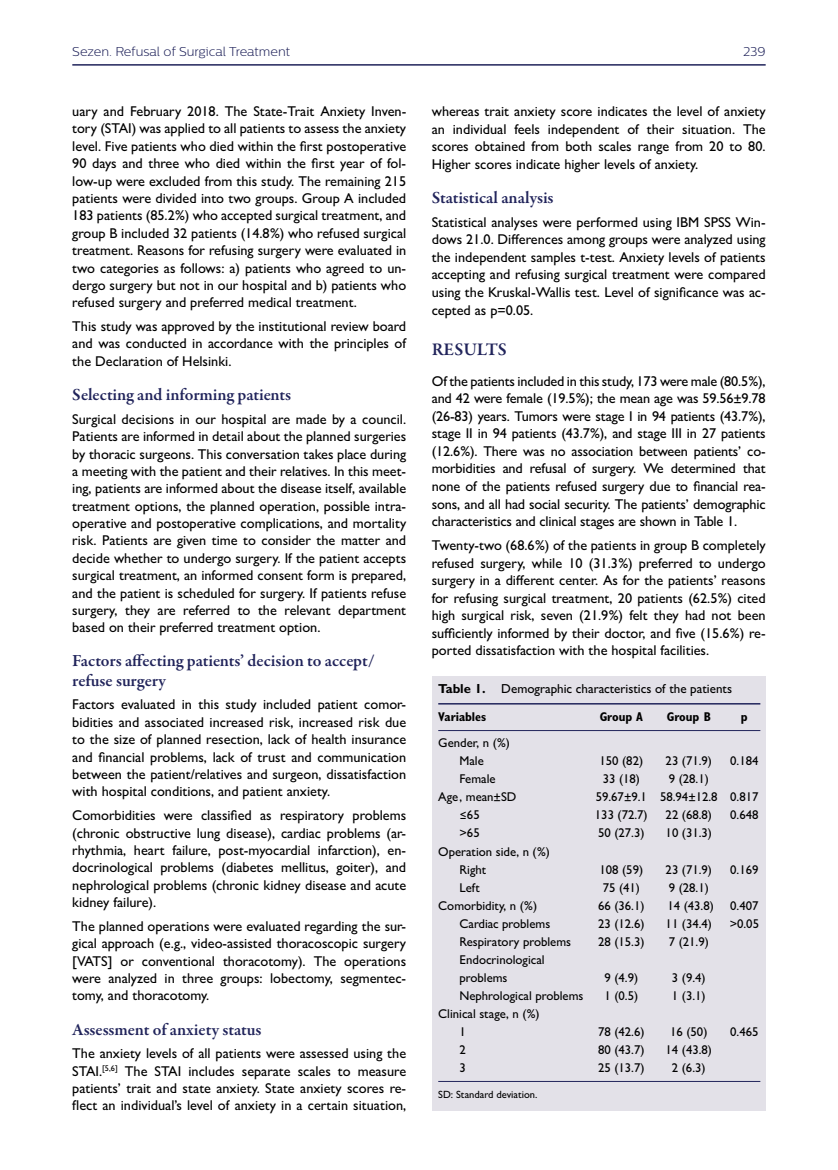
<style>
.page{position:relative;width:838px;height:1170px;background:#fff}
.page>*{position:absolute;margin:0;border:0;box-sizing:border-box;transform-origin:0 0}
.t1{font:600 18px "Garamond Premr Pro";letter-spacing:-.005em;color:#21245b}
.t2{font:600 17.25px/19.2px "Garamond Premr Pro";letter-spacing:-.005em;color:#21245b}
.t3{font:500 14.25px/17.4px "Gill Sans MT Pro";color:#000;text-align:justify}
.t4{font:500 13.05px "Gill Sans MT Pro";color:#000}
.t5{font:500 12.75px/18px "Gill Sans MT Pro";color:#000}
.t6{font:300 12.75px "Centrale Sans";color:#21245b}
.t7{font:700 condensed 12.75px "Gill Sans MT Pro";color:#000}
.t8{font:500 10.5px "Gill Sans MT Pro";color:#000}
.s1{font-weight:700}
</style>
<div class="page">
<div style="left:432px;top:676px;width:333px;height:434px;background:#e3e1e8"></div>
<hr style="left:438px;top:703px;width:322px;height:1px;background:#21245b">
<hr style="left:438px;top:730px;width:322px;height:1px;background:#21245b">
<hr style="left:438px;top:1080px;width:322px;height:1px;background:#21245b">
<hr style="left:72px;top:64px;width:693px;height:2px;background:#21245b">
<p class="t6" style="left:72px;top:45px;width:219px">Sezen. Refusal of Surgical Treatment</p>
<p class="t6" style="left:743px;top:45px;width:24px">239</p>
<p class="t3" style="left:72px;top:102px;width:335px">uary and February 2018. The State-Trait Anxiety Inven&shy;tory (STAI) was applied to all patients to assess the anxiety level. Five patients who died within the first postoperative 90 days and three who died within the first year of fol&shy;low-up were excluded from this study. The remaining 215 patients were divided into two groups. Group A included 183 patients (85.2%) who accepted surgical treatment, and group B included 32 patients (14.8%) who refused surgical treatment. Reasons for refusing surgery were evaluated in two categories as follows: a) patients who agreed to un&shy;dergo surgery but not in our hospital and b) patients who refused surgery and preferred medical treatment.</p>
<p class="t3" style="left:72px;top:317px;width:335px">This study was approved by the institutional review board and was conducted in accordance with the principles of the Declaration of Helsinki.</p>
<p class="t2" style="left:72px;top:385px;width:220px">Selecting and informing patients</p>
<p class="t3" style="left:72px;top:410px;width:335px">Surgical decisions in our hospital are made by a council.<br>Patients are informed in detail about the planned surgeries by thoracic surgeons. This conversation takes place during a meeting with the patient and their relatives. In this meet&shy;ing, patients are informed about the disease itself, available treatment options, the planned operation, possible intra&shy;operative and postoperative complications, and mortality risk. Patients are given time to consider the matter and decide whether to undergo surgery. If the patient accepts surgical treatment, an informed consent form is prepared, and the patient is scheduled for surgery. If patients refuse surgery, they are referred to the relevant department based on their preferred treatment option.</p>
<p class="t2" style="left:72px;top:651px;width:304px">Factors affecting patients’ decision to accept/ refuse surgery</p>
<p class="t3" style="left:72px;top:695px;width:335px">Factors evaluated in this study included patient comor&shy;bidities and associated increased risk, increased risk due to the size of planned resection, lack of health insurance and financial problems, lack of trust and communication between the patient/relatives and surgeon, dissatisfaction with hospital conditions, and patient anxiety.</p>
<p class="t3" style="left:72px;top:806px;width:335px">Comorbidities were classified as respiratory problems (chronic obstructive lung disease), cardiac problems (ar&shy;rhythmia, heart failure, post-myocardial infarction), en&shy;docrinological problems (diabetes mellitus, goiter), and nephrological problems (chronic kidney disease and acute kidney failure).</p>
<p class="t3" style="left:72px;top:917px;width:335px">The planned operations were evaluated regarding the sur&shy;gical approach (e.g., video-assisted thoracoscopic surgery [VATS] or conventional thoracotomy). The operations were analyzed in three groups: lobectomy, segmentec&shy;tomy, and thoracotomy.</p>
<p class="t2" style="left:72px;top:1019px;width:191px">Assessment of anxiety status</p>
<p class="t3" style="left:72px;top:1044px;width:335px">The anxiety levels of all patients were assessed using the STAI.<sup>[5,6]</sup> The STAI includes separate scales to measure patients’ trait and state anxiety. State anxiety scores re&shy;flect an individual’s level of anxiety in a certain situation,</p>
<p class="t3" style="left:432px;top:102px;width:335px">whereas trait anxiety score indicates the level of anxiety an individual feels independent of their situation. The scores obtained from both scales range from 20 to 80.<br>Higher scores indicate higher levels of anxiety.</p>
<p class="t2" style="left:432px;top:188px;width:123px">Statistical analysis</p>
<p class="t3" style="left:432px;top:213px;width:335px">Statistical analyses were performed using IBM SPSS Win&shy;dows 21.0. Differences among groups were analyzed using the independent samples t-test. Anxiety levels of patients accepting and refusing surgical treatment were compared using the Kruskal-Wallis test. Level of significance was ac&shy;cepted as p=0.05.</p>
<p class="t1" style="left:432px;top:339px;width:77px">RESULTS</p>
<p class="t3" style="left:432px;top:372px;width:335px">Of the patients included in this study, 173 were male (80.5%), and 42 were female (19.5%); the mean age was 59.56±9.78 (26-83) years. Tumors were stage I in 94 patients (43.7%), stage II in 94 patients (43.7%), and stage III in 27 patients (12.6%). There was no association between patients’ co&shy;morbidities and refusal of surgery. We determined that none of the patients refused surgery due to financial rea&shy;sons, and all had social security. The patients’ demographic characteristics and clinical stages are shown in Table 1.</p>
<p class="t3" style="left:432px;top:536px;width:335px">Twenty-two (68.6%) of the patients in group B completely refused surgery, while 10 (31.3%) preferred to undergo surgery in a different center. As for the patients’ reasons for refusing surgical treatment, 20 patients (62.5%) cited high surgical risk, seven (21.9%) felt they had not been sufficiently informed by their doctor, and five (15.6%) re&shy;ported dissatisfaction with the hospital facilities.</p>
<p class="t4" style="left:438px;top:680px;width:295px"><span class="s1">Table 1.</span> Demographic characteristics of the patients</p>
<p class="t7" style="left:438px;top:709px;width:49px">Variables</p>
<p class="t7" style="left:599px;top:709px;width:45px">Group A</p>
<p class="t7" style="left:667px;top:709px;width:46px">Group B</p>
<p class="t7" style="left:741px;top:709px;width:8px">p</p>
<p class="t5" style="left:438px;top:734px;width:73px;text-align:center">Gender, n (%)<br>Male</p>
<p class="t5" style="left:599px;top:752px;width:45px">150 (82)</p>
<p class="t5" style="left:665px;top:752px;width:48px">23 (71.9)</p>
<p class="t5" style="left:730px;top:752px;width:30px">0.184</p>
<p class="t5" style="left:459px;top:770px;width:38px">Female</p>
<p class="t5" style="left:602px;top:770px;width:39px">33 (18)</p>
<p class="t5" style="left:669px;top:770px;width:42px">9 (28.1)</p>
<p class="t5" style="left:438px;top:788px;width:80px">Age, mean±SD</p>
<p class="t5" style="left:595px;top:788px;width:164px">59.67±9.1 58.94±12.8 0.817</p>
<p class="t5" style="left:459px;top:806px;width:22px">≤65</p>
<p class="t5" style="left:595px;top:806px;width:54px">133 (72.7)</p>
<p class="t5" style="left:665px;top:806px;width:48px">22 (68.8)</p>
<p class="t5" style="left:730px;top:806px;width:30px">0.648</p>
<p class="t5" style="left:459px;top:824px;width:22px">&gt;65</p>
<p class="t5" style="left:598px;top:824px;width:48px">50 (27.3)</p>
<p class="t5" style="left:665px;top:824px;width:48px">10 (31.3)</p>
<p class="t5" style="left:459px;top:842px;width:92px;text-indent:-21px">Operation side, n (%)<br>Right</p>
<p class="t5" style="left:599px;top:860px;width:45px">108 (59)</p>
<p class="t5" style="left:665px;top:860px;width:48px">23 (71.9)</p>
<p class="t5" style="left:730px;top:860px;width:30px">0.169</p>
<p class="t5" style="left:459px;top:878px;width:22px">Left</p>
<p class="t5" style="left:602px;top:878px;width:39px">75 (41)</p>
<p class="t5" style="left:669px;top:878px;width:42px">9 (28.1)</p>
<p class="t5" style="left:438px;top:896px;width:100px">Comorbidity, n (%)</p>
<p class="t5" style="left:598px;top:896px;width:48px">66 (36.1)</p>
<p class="t5" style="left:667px;top:896px;width:48px">14 (43.8)</p>
<p class="t5" style="left:730px;top:896px;width:30px">0.407</p>
<p class="t5" style="left:459px;top:914px;width:92px">Cardiac problems</p>
<p class="t5" style="left:598px;top:914px;width:48px">23 (12.6)</p>
<p class="t5" style="left:665px;top:914px;width:48px">11 (34.4)</p>
<p class="t5" style="left:729px;top:914px;width:31px">&gt;0.05</p>
<p class="t5" style="left:459px;top:932px;width:113px">Respiratory problems</p>
<p class="t5" style="left:598px;top:932px;width:48px">28 (15.3)</p>
<p class="t5" style="left:669px;top:932px;width:42px">7 (21.9)</p>
<p class="t5" style="left:459px;top:950px;width:87px">Endocrinological problems</p>
<p class="t5" style="left:604px;top:968px;width:35px">9 (4.9)</p>
<p class="t5" style="left:672px;top:968px;width:35px">3 (9.4)</p>
<p class="t5" style="left:459px;top:986px;width:125px">Nephrological problems</p>
<p class="t5" style="left:604px;top:986px;width:35px">1 (0.5)</p>
<p class="t5" style="left:672px;top:986px;width:35px">1 (3.1)</p>
<p class="t5" style="left:459px;top:1004px;width:82px;text-indent:-21px">Clinical stage, n (%)<br>1</p>
<p class="t5" style="left:598px;top:1022px;width:48px">78 (42.6)</p>
<p class="t5" style="left:670px;top:1022px;width:39px">16 (50)</p>
<p class="t5" style="left:730px;top:1022px;width:30px">0.465</p>
<p class="t5" style="left:459px;top:1040px;width:8px">2</p>
<p class="t5" style="left:598px;top:1040px;width:48px">80 (43.7)</p>
<p class="t5" style="left:665px;top:1040px;width:48px">14 (43.8)</p>
<p class="t5" style="left:459px;top:1058px;width:8px">3</p>
<p class="t5" style="left:598px;top:1058px;width:48px">25 (13.7)</p>
<p class="t5" style="left:672px;top:1058px;width:35px">2 (6.3)</p>
<p class="t8" style="left:438px;top:1088px;width:101px">SD: Standard deviation.</p>
</div>
